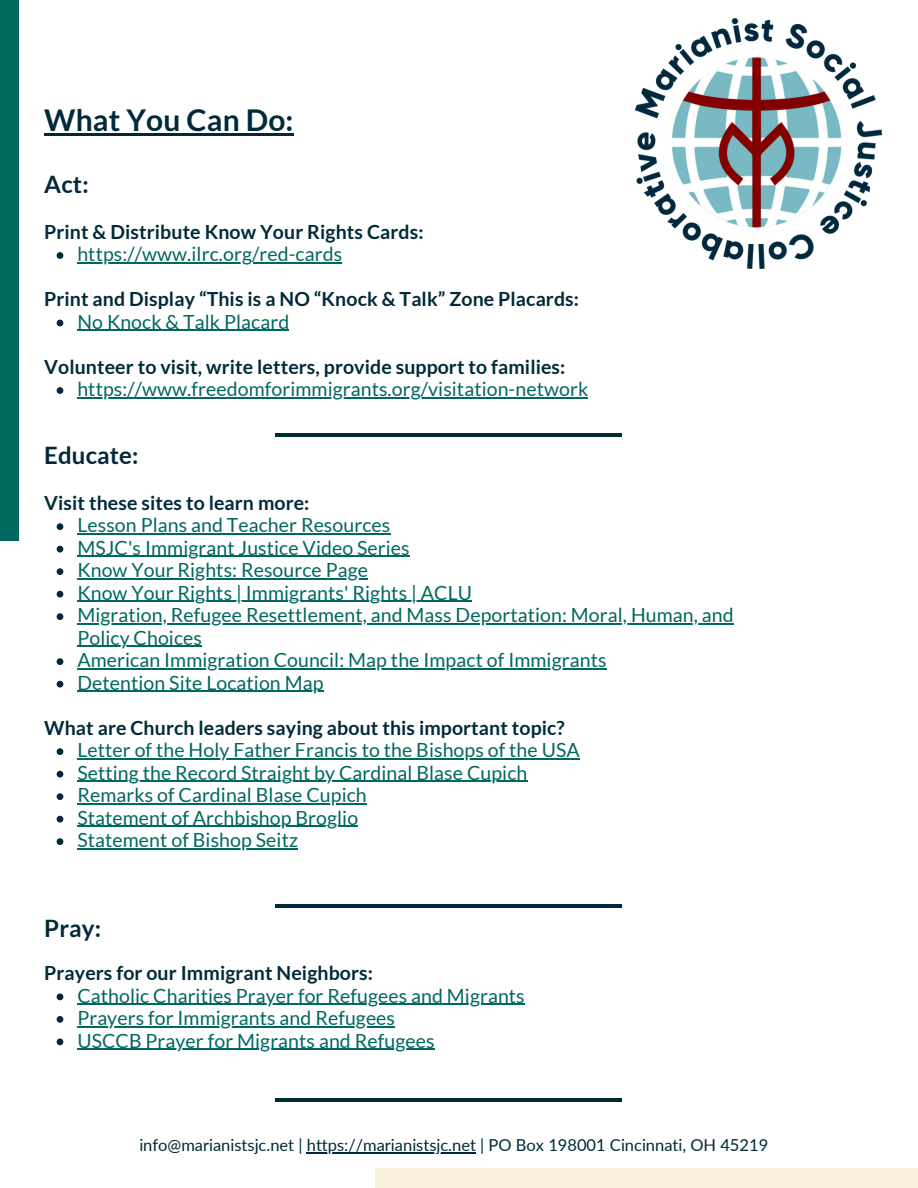
<style>
.page{position:relative;width:918px;height:1188px;background:#fff}
.page>*{position:absolute;margin:0;border:0;box-sizing:border-box;transform-origin:0 0}
.t1{font:700 30px "Lato";letter-spacing:.005em;color:#002a3a}
.t2{font:700 24px "Lato";letter-spacing:.005em;color:#002a3a}
.t3{font:19.5px/22.5px "Lato";letter-spacing:.005em;color:#00685e}
.t4{font:700 19.5px "Lato";letter-spacing:.005em;color:#002a3a}
.t5{font:16.5px "Lato";color:#002a3a}
</style>
<div class="page">
<div style="left:0;top:0;width:18px;height:541px;background:#00685e"></div>
<hr style="left:44px;top:133px;width:250px;height:2px;background:#002a3a">
<svg style="left:57px;top:252px;width:6px;height:7px"></svg>
<hr style="left:77px;top:262px;width:265px;height:1px;background:#00685e">
<svg style="left:57px;top:320px;width:6px;height:6px"></svg>
<hr style="left:77px;top:330px;width:212px;height:1px;background:#00685e">
<svg style="left:57px;top:387px;width:6px;height:7px"></svg>
<hr style="left:77px;top:397px;width:511px;height:1px;background:#00685e">
<svg style="left:57px;top:523px;width:6px;height:7px"></svg>
<hr style="left:77px;top:533px;width:313px;height:2px;background:#00685e">
<svg style="left:57px;top:546px;width:6px;height:7px"></svg>
<hr style="left:77px;top:556px;width:333px;height:1px;background:#00685e">
<svg style="left:57px;top:568px;width:6px;height:7px"></svg>
<hr style="left:77px;top:578px;width:291px;height:2px;background:#00685e">
<svg style="left:57px;top:591px;width:6px;height:7px"></svg>
<hr style="left:77px;top:601px;width:395px;height:1px;background:#00685e">
<svg style="left:57px;top:613px;width:6px;height:7px"></svg>
<hr style="left:77px;top:623px;width:657px;height:2px;background:#00685e">
<hr style="left:77px;top:646px;width:125px;height:1px;background:#00685e">
<svg style="left:57px;top:658px;width:6px;height:7px"></svg>
<hr style="left:77px;top:668px;width:530px;height:2px;background:#00685e">
<svg style="left:57px;top:681px;width:6px;height:7px"></svg>
<hr style="left:77px;top:691px;width:247px;height:1px;background:#00685e">
<svg style="left:57px;top:748px;width:6px;height:7px"></svg>
<hr style="left:77px;top:758px;width:503px;height:2px;background:#00685e">
<svg style="left:57px;top:771px;width:6px;height:7px"></svg>
<hr style="left:77px;top:781px;width:450px;height:1px;background:#00685e">
<svg style="left:57px;top:793px;width:6px;height:7px"></svg>
<hr style="left:77px;top:803px;width:290px;height:2px;background:#00685e">
<svg style="left:57px;top:816px;width:6px;height:7px"></svg>
<hr style="left:77px;top:826px;width:281px;height:1px;background:#00685e">
<svg style="left:57px;top:838px;width:6px;height:7px"></svg>
<hr style="left:77px;top:848px;width:221px;height:2px;background:#00685e">
<svg style="left:57px;top:994px;width:6px;height:6px"></svg>
<hr style="left:77px;top:1004px;width:448px;height:1px;background:#00685e">
<svg style="left:57px;top:1016px;width:6px;height:7px"></svg>
<hr style="left:77px;top:1026px;width:318px;height:1px;background:#00685e">
<svg style="left:57px;top:1039px;width:6px;height:6px"></svg>
<hr style="left:77px;top:1049px;width:358px;height:1px;background:#00685e">
<div style="left:376px;top:1169px;width:542px;height:19px;background:#fbf0da"></div>
<hr style="left:275px;top:433px;width:347px;height:4px;background:#002a3a">
<hr style="left:307px;top:1153px;width:169px;height:1px;background:#002a3a">
<hr style="left:275px;top:904px;width:347px;height:4px;background:#002a3a">
<img style="left:635px;top:18px;width:248px;height:251px">
<hr style="left:275px;top:1098px;width:347px;height:3px;background:#002a3a">
<p class="t1" style="left:44px;top:101px;width:251px">What You Can Do:</p>
<p class="t2" style="left:44px;top:169px;width:46px">Act:</p>
<h1 class="t4" style="left:44px;top:219px;width:381px">Print &amp; Distribute Know Your Rights Cards:</h1>
<h2 class="t3" style="left:77px;top:242px;width:266px">https://www.ilrc.org/red-cards</h2>
<p class="t4" style="left:44px;top:287px;width:536px">Print and Display “This is a NO “Knock &amp; Talk” Zone Placards:</p>
<p class="t3" style="left:77px;top:310px;width:213px">No Knock &amp; Talk Placard</p>
<p class="t4" style="left:44px;top:354px;width:523px">Volunteer to visit, write letters, provide support to families:</p>
<p class="t3" style="left:77px;top:377px;width:512px">https://www.freedomforimmigrants.org/visitation-network</p>
<p class="t2" style="left:44px;top:440px;width:96px">Educate:</p>
<p class="t4" style="left:44px;top:491px;width:267px">Visit these sites to learn more:</p>
<h2 class="t3" style="left:77px;top:513px;width:314px">Lesson Plans and Teacher Resources</h2>
<h3 class="t3" style="left:77px;top:536px;width:334px">MSJC's Immigrant Justice Video Series</h3>
<p class="t3" style="left:77px;top:558px;width:292px">Know Your Rights: Resource Page</p>
<p class="t3" style="left:77px;top:581px;width:396px">Know Your Rights | Immigrants' Rights | ACLU</p>
<p class="t3" style="left:77px;top:603px;width:658px">Migration, Refugee Resettlement, and Mass Deportation: Moral, Human, and</p>
<p class="t3" style="left:77px;top:626px;width:531px">Policy Choices<br>American Immigration Council: Map the Impact of Immigrants</p>
<p class="t3" style="left:77px;top:671px;width:248px">Detention Site Location Map</p>
<p class="t4" style="left:44px;top:716px;width:522px">What are Church leaders saying about this important topic?</p>
<p class="t3" style="left:77px;top:738px;width:504px">Letter of the Holy Father Francis to the Bishops of the USA</p>
<h3 class="t3" style="left:77px;top:761px;width:452px">Setting the Record Straight by Cardinal Blase Cupich</h3>
<p class="t3" style="left:77px;top:783px;width:291px">Remarks of Cardinal Blase Cupich</p>
<p class="t3" style="left:77px;top:806px;width:282px">Statement of Archbishop Broglio</p>
<p class="t3" style="left:77px;top:828px;width:222px">Statement of Bishop Seitz</p>
<p class="t2" style="left:44px;top:914px;width:58px">Pray:</p>
<p class="t4" style="left:44px;top:961px;width:330px">Prayers for our Immigrant Neighbors:</p>
<h2 class="t3" style="left:77px;top:984px;width:449px">Catholic Charities Prayer for Refugees and Migrants</h2>
<h3 class="t3" style="left:77px;top:1006px;width:319px">Prayers for Immigrants and Refugees</h3>
<p class="t3" style="left:77px;top:1029px;width:359px">USCCB Prayer for Migrants and Refugees</p>
<p class="t5" style="left:139px;top:1135px;width:630px">info@marianistsjc.net | https://marianistsjc.net | PO Box 198001 Cincinnati, OH 45219</p>
</div>
